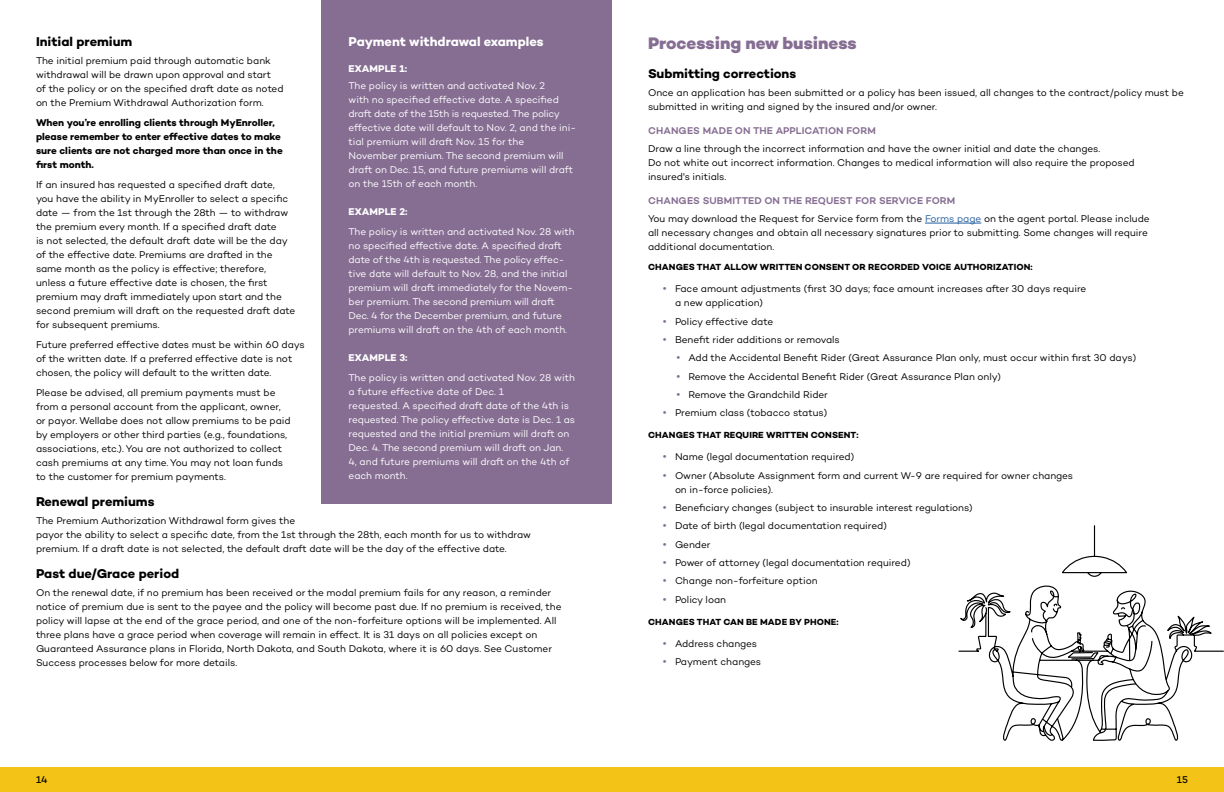
<style>
.page{position:relative;width:1224px;height:792px;background:#fff}
.page>*{position:absolute;margin:0;border:0;box-sizing:border-box;transform-origin:0 0}
.t1{font:800 17px "Campton";color:#866e93}
.t2{font:700 13px "Campton";color:#000}
.t3{font:700 13px "Campton";letter-spacing:-.005em;color:#fff}
.t4{font:10px/14px "Campton";letter-spacing:-.005em;color:#000}
.t5{font:10px/14px "Campton";letter-spacing:-.005em;color:#fff}
.t6{font:700 10px/14px "Campton";letter-spacing:-.005em;color:#000}
.t7{font:600 10px "Campton";letter-spacing:.01em;color:#866e93}
.t8{font:700 10px "Campton";letter-spacing:.01em;color:#fff}
.t9{font:500 10px "Campton";color:#000}
.t10{font:700 9px "Campton";letter-spacing:.01em;color:#000}
.s1{font-weight:600;color:#866e93}
.s2{color:#215e9e}
.s3{font-size:12px;color:#866e93}
</style>
<div class="page">
<div style="left:612px;top:768px;width:612px;height:24px;background:#f3c317"></div>
<div style="left:0;top:768px;width:612px;height:24px;background:#f3c317"></div>
<div style="left:321px;top:0;width:291px;height:504px;background:#866e93"></div>
<hr style="left:925px;top:223px;width:56px;height:1px;background:#215e9e">
<svg style="left:958px;top:525px;width:266px;height:216px"></svg>
<h2 class="t2" style="left:36px;top:33px;width:98px">Initial premium</h2>
<p class="t4" style="left:36px;top:53px;width:249px">The initial premium paid through automatic bank withdrawal will be drawn upon approval and start<br>of the policy or on the specified draft date as noted on the Premium Withdrawal Authorization form.</p>
<p class="t6" style="left:36px;top:115px;width:248px">When you’re enrolling clients through MyEnroller, please remember to enter effective dates to make sure clients are not charged more than once in the first month.</p>
<p class="t4" style="left:36px;top:177px;width:261px">If an insured has requested a specified draft date,<br>you have the ability in MyEnroller to select a specific date — from the 1st through the 28th — to withdraw the premium every month. If a specified draft date<br>is not selected, the default draft date will be the day of the effective date. Premiums are drafted in the same month as the policy is effective; therefore, unless a future effective date is chosen, the first premium may draft immediately upon start and the second premium will draft on the requested draft date for subsequent premiums.</p>
<p class="t4" style="left:36px;top:337px;width:270px">Future preferred effective dates must be within 60 days of the written date. If a preferred effective date is not chosen, the policy will default to the written date.</p>
<p class="t4" style="left:36px;top:385px;width:256px">Please be advised, all premium payments must be from a personal account from the applicant, owner, or payor. Wellabe does not allow premiums to be paid by employers or other third parties (e.g., foundations, associations, etc.). You are not authorized to collect cash premiums at any time. You may not loan funds to the customer for premium payments.</p>
<h2 class="t2" style="left:36px;top:493px;width:120px">Renewal premiums</h2>
<p class="t4" style="left:36px;top:513px;width:497px">The Premium Authorization Withdrawal form gives the<br>payor the ability to select a specific date, from the 1st through the 28th, each month for us to withdraw premium. If a draft date is not selected, the default draft date will be the day of the effective date.</p>
<h2 class="t2" style="left:36px;top:565px;width:145px">Past due/Grace period</h2>
<p class="t4" style="left:36px;top:586px;width:527px">On the renewal date, if no premium has been received or the modal premium fails for any reason, a reminder notice of premium due is sent to the payee and the policy will become past due. If no premium is received, the policy will lapse at the end of the grace period, and one of the non-forfeiture options will be implemented. All three plans have a grace period when coverage will remain in effect. It is 31 days on all policies except on Guaranteed Assurance plans in Florida, North Dakota, and South Dakota, where it is 60 days. See Customer Success processes below for more details.</p>
<h2 class="t3" style="left:349px;top:33px;width:196px">Payment withdrawal examples</h2>
<p class="t8" style="left:349px;top:62px;width:60px">EXAMPLE 1:</p>
<p class="t5" style="left:349px;top:78px;width:229px">The policy is written and activated Nov. 2<br>with no specified effective date. A specified draft date of the 15th is requested. The policy effective date will default to Nov. 2, and the ini&shy;tial premium will draft Nov. 15 for the<br>November premium. The second premium will draft on Dec. 15, and future premiums will draft on the 15th of each month.</p>
<p class="t8" style="left:349px;top:205px;width:60px">EXAMPLE 2:</p>
<p class="t5" style="left:349px;top:224px;width:228px">The policy is written and activated Nov. 28 with no specified effective date. A specified draft date of the 4th is requested. The policy effec&shy;tive date will default to Nov. 28, and the initial premium will draft immediately for the Novem&shy;ber premium. The second premium will draft Dec. 4 for the December premium, and future premiums will draft on the 4th of each month.</p>
<p class="t8" style="left:349px;top:351px;width:60px">EXAMPLE 3:</p>
<p class="t5" style="left:349px;top:370px;width:228px">The policy is written and activated Nov. 28 with a future effective date of Dec. 1<br>requested. A specified draft date of the 4th is requested. The policy effective date is Dec. 1 as requested and the initial premium will draft on Dec. 4. The second premium will draft on Jan.<br>4, and future premiums will draft on the 4th of each month.</p>
<h1 class="t1" style="left:648px;top:32px;width:210px">Processing new business</h1>
<h2 class="t2" style="left:648px;top:65px;width:150px">Submitting corrections</h2>
<p class="t4" style="left:648px;top:86px;width:537px">Once an application has been submitted or a policy has been issued, all changes to the contract/policy must be submitted in writing and signed by the insured and/or owner.</p>
<p class="t7" style="left:648px;top:124px;width:229px">CHANGES MADE ON THE APPLICATION FORM</p>
<p class="t4" style="left:648px;top:142px;width:488px">Draw a line through the incorrect information and have the owner initial and date the changes.<br>Do not white out incorrect information. Changes to medical information will also require the proposed insured's initials.</p>
<p class="t4" style="left:648px;top:191px;width:503px;line-height:18px"><span class="s1">CHANGES SUBMITTED ON THE REQUEST FOR SERVICE FORM<br></span>You may download the Request for Service form from the <span class="s2">Forms page</span> on the agent portal. Please include</p>
<p class="t4" style="left:648px;top:225px;width:501px">all necessary changes and obtain all necessary signatures prior to submitting. Some changes will require additional documentation.</p>
<p class="t10" style="left:648px;top:261px;width:386px">CHANGES THAT ALLOW WRITTEN CONSENT OR RECORDED VOICE AUTHORIZATION:</p>
<p class="t4" style="left:675px;top:282px;width:413px;text-indent:-12px"><span class="s3">•</span> Face amount adjustments (first 30 days; face amount increases after 30 days require a new application)</p>
<p class="t4" style="left:663px;top:314px;width:112px"><span class="s3">•</span> Policy effective date</p>
<p class="t4" style="left:663px;top:332px;width:178px"><span class="s3">•</span> Benefit rider additions or removals</p>
<p class="t4" style="left:676px;top:351px;width:461px"><span class="s3">•</span> Add the Accidental Benefit Rider (Great Assurance Plan only, must occur within first 30 days)</p>
<p class="t4" style="left:676px;top:369px;width:326px"><span class="s3">•</span> Remove the Accidental Benefit Rider (Great Assurance Plan only)</p>
<p class="t4" style="left:676px;top:387px;width:153px"><span class="s3">•</span> Remove the Grandchild Rider</p>
<p class="t4" style="left:663px;top:406px;width:166px"><span class="s3">•</span> Premium class (tobacco status)</p>
<p class="t10" style="left:648px;top:429px;width:212px">CHANGES THAT REQUIRE WRITTEN CONSENT:</p>
<p class="t4" style="left:663px;top:450px;width:193px"><span class="s3">•</span> Name (legal documentation required)</p>
<p class="t4" style="left:675px;top:468px;width:400px;text-indent:-12px"><span class="s3">•</span> Owner (Absolute Assignment form and current W-9 are required for owner changes on in-force policies).</p>
<p class="t4" style="left:663px;top:500px;width:311px"><span class="s3">•</span> Beneficiary changes (subject to insurable interest regulations)</p>
<p class="t4" style="left:663px;top:519px;width:225px"><span class="s3">•</span> Date of birth (legal documentation required)</p>
<p class="t4" style="left:663px;top:537px;width:49px"><span class="s3">•</span> Gender</p>
<p class="t4" style="left:663px;top:555px;width:249px"><span class="s3">•</span> Power of attorney (legal documentation required)</p>
<p class="t4" style="left:663px;top:574px;width:156px"><span class="s3">•</span> Change non-forfeiture option</p>
<p class="t4" style="left:663px;top:592px;width:65px"><span class="s3">•</span> Policy loan</p>
<p class="t10" style="left:648px;top:616px;width:192px">CHANGES THAT CAN BE MADE BY PHONE:</p>
<p class="t4" style="left:663px;top:636px;width:96px"><span class="s3">•</span> Address changes</p>
<p class="t4" style="left:663px;top:655px;width:100px"><span class="s3">•</span> Payment changes</p>
<p class="t9" style="left:36px;top:773px;width:13px">14</p>
<p class="t9" style="left:1177px;top:773px;width:13px">15</p>
</div>
